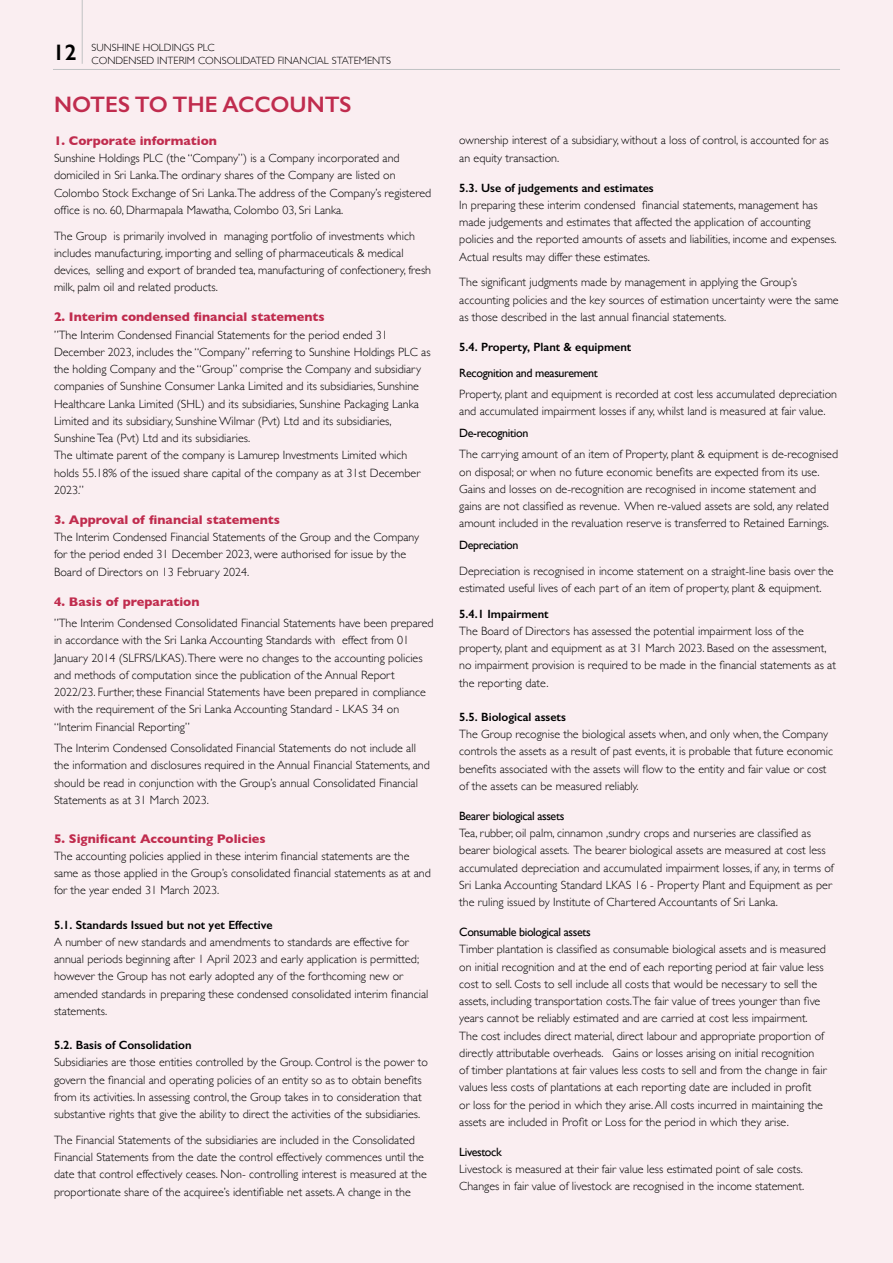
<style>
.page{position:relative;width:893px;height:1263px;background:#faeef1}
.page>*{position:absolute;margin:0;border:0;box-sizing:border-box;transform-origin:0 0}
.t1{font:600 22.5px "Gill Sans";color:#c02c4e}
.t2{font:700 12.75px "Gill Sans";color:#c02c4e}
.t3{font:300 12px/17.2px "Gill Sans";color:#000}
.t4{font:600 12px "Gill Sans";color:#000}
.t5{font:12px "Gill Sans";letter-spacing:-.03em;color:#000}
.t6{font:300 10.5px/12.6px "Gill Sans";color:#000}
</style>
<div class="page">
<hr style="left:53px;top:69px;width:787px;height:1px;background:#c0c2c4">
<hr style="left:82px;top:0;width:1px;height:64px;background:#c0c2c4">
<p class="t6" style="left:53px;top:41px;width:340px;text-indent:39px">SUNSHINE HOLDINGS PLC<br><sup>12</sup> CONDENSED INTERIM CONSOLIDATED FINANCIAL STATEMENTS</p>
<h1 class="t1" style="left:54px;top:91px;width:299px">NOTES TO THE ACCOUNTS</h1>
<p class="t2" style="left:54px;top:130px;width:164px">1. Corporate information</p>
<p class="t3" style="left:54px;top:149px;width:379px">Sunshine Holdings PLC (the “Company”) is a Company incorporated and domiciled in Sri Lanka.The ordinary shares of the Company are listed on Colombo Stock Exchange of Sri Lanka.The address of the Company’s registered office is no. 60, Dharmapala Mawatha, Colombo 03, Sri Lanka.</p>
<p class="t3" style="left:54px;top:226px;width:379px">The Group is primarily involved in managing portfolio of investments which includes manufacturing, importing and selling of pharmaceuticals &amp; medical devices, selling and export of branded tea, manufacturing of confectionery, fresh milk, palm oil and related products.</p>
<p class="t2" style="left:54px;top:307px;width:272px">2. Interim condensed financial statements</p>
<p class="t3" style="left:54px;top:325px;width:378px">”The Interim Condensed Financial Statements for the period ended 31<br>December 2023, includes the “Company” referring to Sunshine Holdings PLC as the holding Company and the “Group” comprise the Company and subsidiary companies of Sunshine Consumer Lanka Limited and its subsidiaries, Sunshine Healthcare Lanka Limited (SHL) and its subsidiaries, Sunshine Packaging Lanka Limited and its subsidiary, Sunshine Wilmar (Pvt) Ltd and its subsidiaries, Sunshine Tea (Pvt) Ltd and its subsidiaries.<br>The ultimate parent of the company is Lamurep Investments Limited which holds 55.18% of the issued share capital of the company as at 31st December 2023.”</p>
<p class="t2" style="left:54px;top:509px;width:227px">3. Approval of financial statements</p>
<p class="t3" style="left:54px;top:528px;width:367px">The Interim Condensed Financial Statements of the Group and the Company for the period ended 31 December 2023, were authorised for issue by the<br>Board of Directors on 13 February 2024.</p>
<p class="t2" style="left:54px;top:591px;width:147px">4. Basis of preparation</p>
<p class="t3" style="left:54px;top:614px;width:381px">”The Interim Condensed Consolidated Financial Statements have been prepared in accordance with the Sri Lanka Accounting Standards with effect from 01<br>January 2014 (SLFRS/LKAS).There were no changes to the accounting policies and methods of computation since the publication of the Annual Report 2022/23. Further, these Financial Statements have been prepared in compliance with the requirement of the Sri Lanka Accounting Standard - LKAS 34 on “Interim Financial Reporting”</p>
<p class="t3" style="left:54px;top:739px;width:377px">The Interim Condensed Consolidated Financial Statements do not include all the information and disclosures required in the Annual Financial Statements, and should be read in conjunction with the Group’s annual Consolidated Financial Statements as at 31 March 2023.</p>
<p class="t2" style="left:54px;top:828px;width:213px">5. Significant Accounting Policies</p>
<p class="t3" style="left:54px;top:847px;width:378px">The accounting policies applied in these interim financial statements are the same as those applied in the Group’s consolidated financial statements as at and for the year ended 31 March 2023.</p>
<p class="t4" style="left:54px;top:917px;width:220px">5.1. Standards Issued but not yet Effective</p>
<p class="t3" style="left:54px;top:933px;width:376px">A number of new standards and amendments to standards are effective for annual periods beginning after 1 April 2023 and early application is permitted; however the Group has not early adopted any of the forthcoming new or amended standards in preparing these condensed consolidated interim financial statements.</p>
<p class="t4" style="left:54px;top:1038px;width:139px">5.2. Basis of Consolidation</p>
<p class="t3" style="left:54px;top:1053px;width:375px">Subsidiaries are those entities controlled by the Group. Control is the power to govern the financial and operating policies of an entity so as to obtain benefits from its activities. In assessing control, the Group takes in to consideration that substantive rights that give the ability to direct the activities of the subsidiaries.</p>
<p class="t3" style="left:54px;top:1131px;width:374px">The Financial Statements of the subsidiaries are included in the Consolidated Financial Statements from the date the control effectively commences until the date that control effectively ceases. Non- controlling interest is measured at the proportionate share of the acquiree’s identifiable net assets. A change in the</p>
<p class="t3" style="left:459px;top:131px;width:371px">ownership interest of a subsidiary, without a loss of control, is accounted for as an equity transaction.</p>
<p class="t4" style="left:459px;top:180px;width:196px">5.3. Use of judgements and estimates</p>
<p class="t3" style="left:459px;top:196px;width:379px">In preparing these interim condensed financial statements, management has made judgements and estimates that affected the application of accounting policies and the reported amounts of assets and liabilities, income and expenses.<br>Actual results may differ these estimates.</p>
<p class="t3" style="left:459px;top:273px;width:381px">The significant judgments made by management in applying the Group’s accounting policies and the key sources of estimation uncertainty were the same as those described in the last annual financial statements.</p>
<p class="t4" style="left:459px;top:339px;width:174px">5.4. Property, Plant &amp; equipment</p>
<p class="t5" style="left:459px;top:365px;width:140px">Recognition and measurement</p>
<p class="t3" style="left:459px;top:385px;width:379px">Property, plant and equipment is recorded at cost less accumulated depreciation and accumulated impairment losses if any, whilst land is measured at fair value.</p>
<p class="t5" style="left:459px;top:426px;width:71px">De-recognition</p>
<p class="t3" style="left:459px;top:445px;width:380px">The carrying amount of an item of Property, plant &amp; equipment is de-recognised on disposal; or when no future economic benefits are expected from its use.<br>Gains and losses on de-recognition are recognised in income statement and gains are not classified as revenue. When re-valued assets are sold, any related amount included in the revaluation reserve is transferred to Retained Earnings.</p>
<p class="t5" style="left:459px;top:538px;width:61px">Depreciation</p>
<p class="t3" style="left:459px;top:561px;width:376px">Depreciation is recognised in income statement on a straight-line basis over the estimated useful lives of each part of an item of property, plant &amp; equipment.</p>
<p class="t4" style="left:459px;top:606px;width:91px">5.4.1 Impairment</p>
<p class="t3" style="left:459px;top:622px;width:378px">The Board of Directors has assessed the potential impairment loss of the property, plant and equipment as at 31 March 2023. Based on the assessment, no impairment provision is required to be made in the financial statements as at the reporting date.</p>
<p class="t4" style="left:459px;top:709px;width:108px">5.5. Biological assets</p>
<p class="t3" style="left:459px;top:725px;width:375px">The Group recognise the biological assets when, and only when, the Company controls the assets as a result of past events, it is probable that future economic benefits associated with the assets will flow to the entity and fair value or cost of the assets can be measured reliably.</p>
<p class="t5" style="left:459px;top:809px;width:107px">Bearer biological assets</p>
<p class="t3" style="left:459px;top:824px;width:376px">Tea, rubber, oil palm, cinnamon ,sundry crops and nurseries are classified as bearer biological assets. The bearer biological assets are measured at cost less accumulated depreciation and accumulated impairment losses, if any, in terms of Sri Lanka Accounting Standard LKAS 16 - Property Plant and Equipment as per the ruling issued by Institute of Chartered Accountants of Sri Lanka.</p>
<p class="t5" style="left:459px;top:925px;width:133px">Consumable biological assets</p>
<p class="t3" style="left:459px;top:940px;width:369px">Timber plantation is classified as consumable biological assets and is measured on initial recognition and at the end of each reporting period at fair value less cost to sell. Costs to sell include all costs that would be necessary to sell the assets, including transportation costs.The fair value of trees younger than five years cannot be reliably estimated and are carried at cost less impairment.<br>The cost includes direct material, direct labour and appropriate proportion of directly attributable overheads. Gains or losses arising on initial recognition of timber plantations at fair values less costs to sell and from the change in fair values less costs of plantations at each reporting date are included in profit<br>or loss for the period in which they arise. All costs incurred in maintaining the assets are included in Profit or Loss for the period in which they arise.</p>
<p class="t5" style="left:459px;top:1145px;width:44px">Livestock</p>
<p class="t3" style="left:459px;top:1160px;width:346px">Livestock is measured at their fair value less estimated point of sale costs.<br>Changes in fair value of livestock are recognised in the income statement.</p>
</div>
